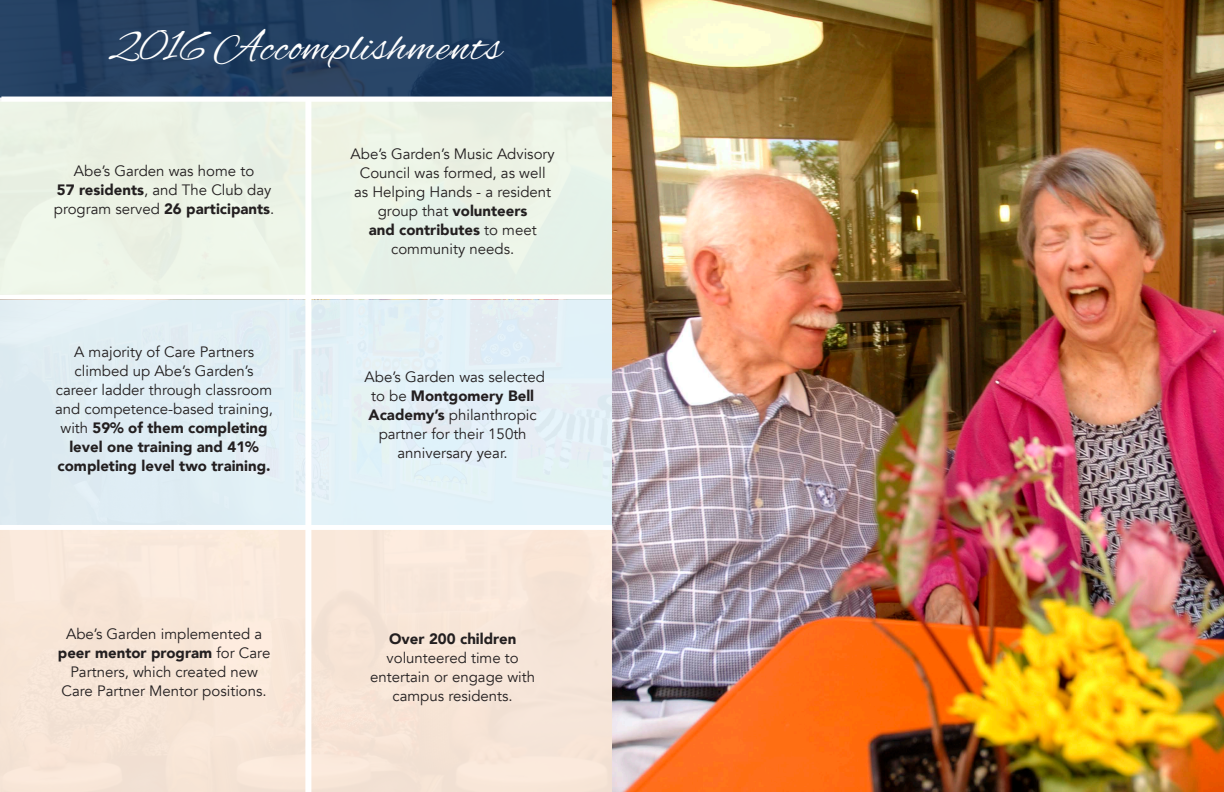
<style>
.page{position:relative;width:1224px;height:792px;background:#fff}
.page>*{position:absolute;margin:0;border:0;box-sizing:border-box;transform-origin:0 0}
.t1{font:45.1px "Alex Brush";letter-spacing:.02em;color:#fff}
.t2{font:15px/19px "Avenir";color:#231f20;text-align:center}
.t3{font:900 15px "Avenir";color:#231f20}
.s1{font-weight:900}
</style>
<div class="page">
<div style="left:0;top:102px;width:612px;height:195px;background:#ebf2e7"></div>
<svg style="left:0;top:0;width:612px;height:102px;background:#223e5f"></svg>
<div style="left:0;top:300px;width:612px;height:227px;background:#e1eff5"></div>
<div style="left:0;top:527px;width:612px;height:265px;background:#feecde"></div>
<div style="left:0;top:295px;width:612px;height:5px;background:#fff"></div>
<div style="left:1px;top:97px;width:621px;height:5px;background:#fff"></div>
<div style="left:0;top:525px;width:612px;height:5px;background:#fff"></div>
<div style="left:305px;top:99px;width:6px;height:693px;background:#fff"></div>
<img style="left:612px;top:0;width:612px;height:792px">
<h1 class="t1" style="left:109px;top:22px;width:394px">2016 Accomplishments</h1>
<p class="t2" style="left:54px;top:162px;width:222px">Abe’s Garden was home to<br><span class="s1">57 residents</span>, and The Club day program served <span class="s1">26 participants</span>.</p>
<p class="t2" style="left:55px;top:343px;width:220px">A majority of Care Partners climbed up Abe’s Garden’s career ladder through classroom and competence-based training, with <span class="s1">59% of them completing level one training and 41% completing level two training.</span></p>
<p class="t2" style="left:58px;top:625px;width:214px">Abe’s Garden implemented a <span class="s1">peer mentor program</span> for Care<br>Partners, which created new<br>Care Partner Mentor positions.</p>
<p class="t2" style="left:351px;top:144px;width:206px">Abe’s Garden’s Music Advisory<br>Council was formed, as well<br>as Helping Hands - a resident group that <span class="s1">volunteers<br>and contributes</span> to meet community needs.</p>
<p class="t2" style="left:365px;top:367px;width:182px">Abe’s Garden was selected to be <span class="s1">Montgomery Bell<br>Academy’s</span> philanthropic partner for their 150th anniversary year.</p>
<p class="t3" style="left:389px;top:626px;width:129px">Over 200 children</p>
<p class="t2" style="left:370px;top:649px;width:166px">volunteered time to entertain or engage with campus residents.</p>
</div>
